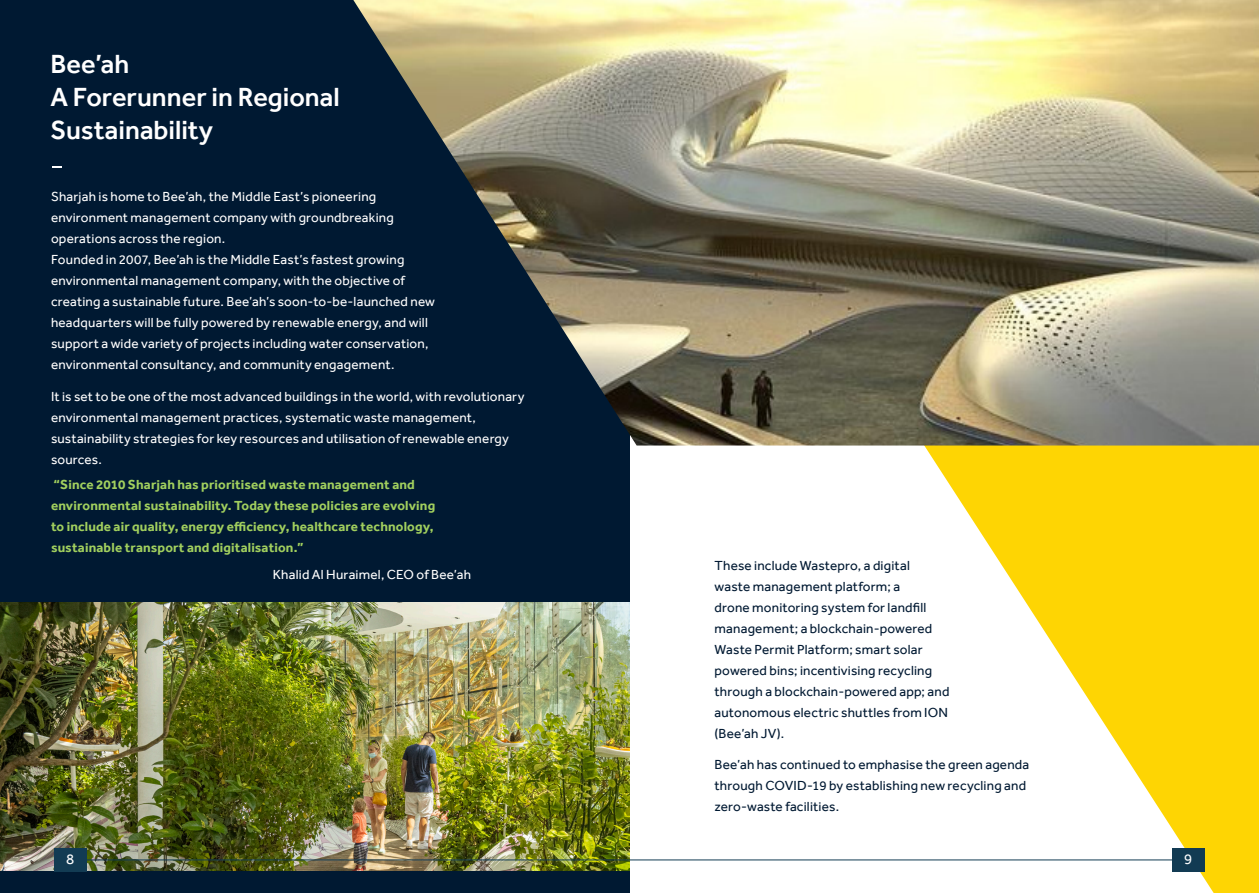
<style>
.page{position:relative;width:1259px;height:893px;background:#fff}
.page>*{position:absolute;margin:0;border:0;box-sizing:border-box;transform-origin:0 0}
.t1{font:500 27px/33px "Effra";color:#fff}
.t2{font:15px "Effra";color:#fff}
.t3{font:13.5px/21px "Effra";letter-spacing:.015em;color:#fff}
.t4{font:13.5px/21px "Effra";letter-spacing:.015em;color:#001932}
.t5{font:700 13.5px/21px "Effra";letter-spacing:.015em;color:#a1cf5e}
</style>
<div class="page">
<div style="left:0;top:0;width:629px;height:893px;background:#001932"></div>
<svg style="left:635px;top:446px;width:624px;height:447px"></svg>
<img style="left:0;top:602px;width:629px;height:268px">
<svg style="left:52px;top:166px;width:9px;height:2px"></svg>
<img style="left:353px;top:0;width:906px;height:446px">
<div style="left:54px;top:848px;width:33px;height:24px;background:#123b53"></div>
<div style="left:1172px;top:848px;width:32px;height:24px;background:#123b53"></div>
<hr style="left:81px;top:859px;width:1093px;height:1px;background:#123b53">
<p class="t1" style="left:50px;top:47px;width:81px">Bee’ah</p>
<p class="t1" style="left:50px;top:80px;width:291px">A Forerunner in Regional<br>Sustainability</p>
<p class="t3" style="left:51px;top:186px;width:344px">Sharjah is home to Bee’ah, the Middle East’s pioneering environment management company with groundbreaking operations across the region.</p>
<p class="t3" style="left:51px;top:249px;width:385px">Founded in 2007, Bee’ah is the Middle East’s fastest growing environmental management company, with the objective of creating a sustainable future. Bee’ah’s soon-to-be-launched new headquarters will be fully powered by renewable energy, and will support a wide variety of projects including water conservation, environmental consultancy, and community engagement.</p>
<p class="t3" style="left:51px;top:385px;width:475px">It is set to be one of the most advanced buildings in the world, with revolutionary environmental management practices, systematic waste management, sustainability strategies for key resources and utilisation of renewable energy sources.</p>
<p class="t5" style="left:51px;top:474px;width:386px">“Since 2010 Sharjah has prioritised waste management and environmental sustainability. Today these policies are evolving to include air quality, energy efficiency, healthcare technology, sustainable transport and digitalisation.”</p>
<p class="t3" style="left:273px;top:564px;width:200px">Khalid Al Huraimel, CEO of Bee’ah</p>
<p class="t4" style="left:714px;top:555px;width:236px">These include Wastepro, a digital<br>waste management platform; a<br>drone monitoring system for landfill management; a blockchain-powered Waste Permit Platform; smart solar powered bins; incentivising recycling through a blockchain-powered app; and autonomous electric shuttles from ION (Bee’ah JV).</p>
<p class="t4" style="left:714px;top:754px;width:316px">Bee’ah has continued to emphasise the green agenda through COVID-19 by establishing new recycling and zero-waste facilities.</p>
<p class="t2" style="left:66px;top:850px;width:10px">8</p>
<p class="t2" style="left:1184px;top:850px;width:10px">9</p>
</div>
